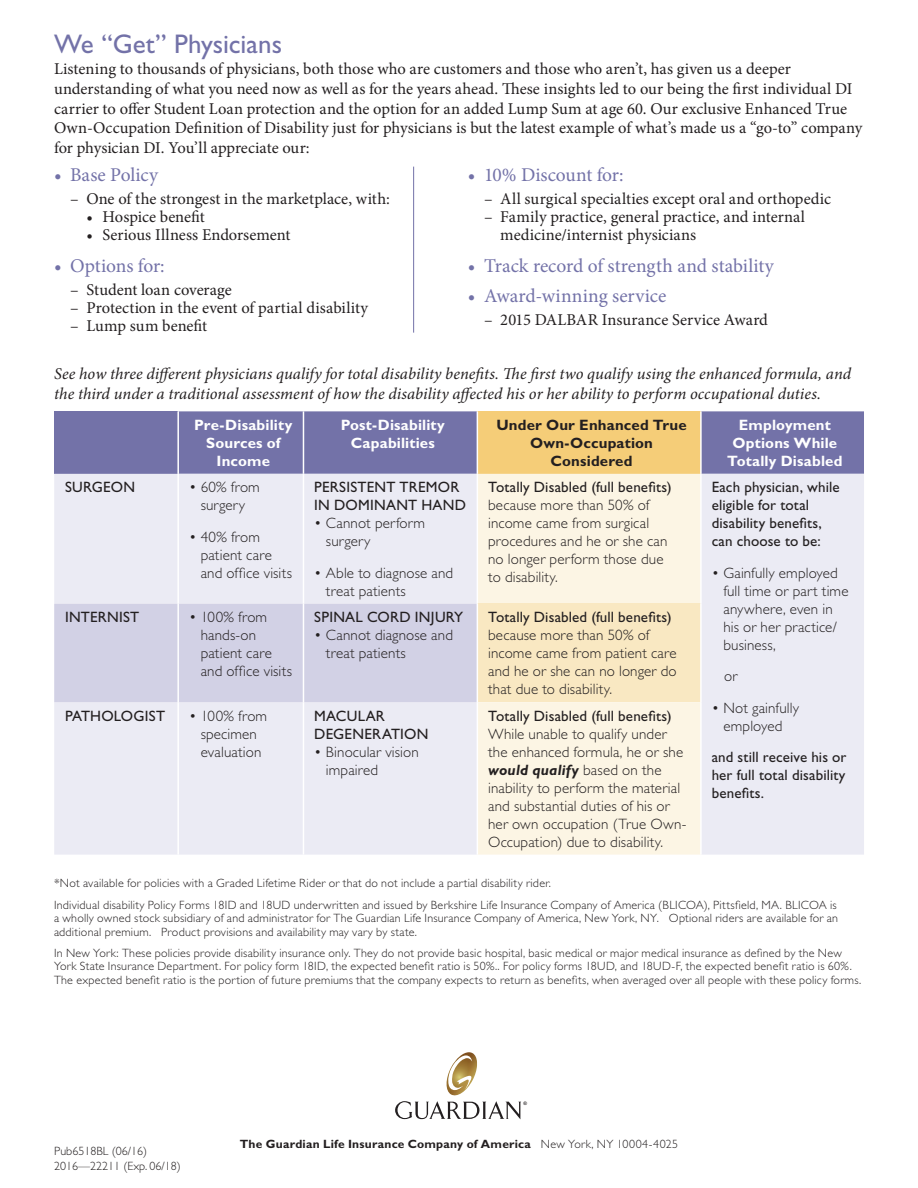
<style>
.page{position:relative;width:918px;height:1188px;background:#fff}
.page>*{position:absolute;margin:0;border:0;box-sizing:border-box;transform-origin:0 0}
.Subhead-B{font:27px "Gill Sans Std";color:#7372a8}
.Body{font:19.5px "Minion Pro";color:#7372a8}
.Body-2{font:16.5px/19.8px "Minion Pro";color:#231f20}
.Body-3{font:italic 16.5px/19.8px "Minion Pro";color:#231f20}
.regular_body_copy{font:300 15px/18px "Gill Sans Std";letter-spacing:.01em;color:#231f20}
.regular_body_copy-2{font:15px/18px "Gill Sans Std";letter-spacing:.01em;color:#231f20}
.regular_body_copy-3{font:700 15px/18px "Gill Sans Std";letter-spacing:.01em;color:#fff;text-align:center}
.regular_body_copy-4{font:700 15px/18px "Gill Sans Std";letter-spacing:.01em;color:#231f20;text-align:center}
.footnotes{font:300 12px/13.5px "Gill Sans Std";letter-spacing:.02em;color:#231f20;text-align:justify}
._20__I17-Guardian_Ad{font:700 12px "Gill Sans Std";letter-spacing:.02em;color:#231f20}
.footnotes-2{font:300 12px "Gill Sans Std";color:#231f20}
.t1{font:700 4.8px "Gill Sans";color:#231f20}
.s1{font-weight:400}
.s2{font-weight:700;font-style:italic}
.s3{font-weight:300}
</style>
<div class="page">
<div style="left:54px;top:411px;width:124px;height:63px;background:#7372a8"></div>
<div style="left:179px;top:411px;width:685px;height:63px;background:#7372a8"></div>
<div style="left:477px;top:411px;width:224px;height:63px;background:#f5cd78"></div>
<div style="left:54px;top:474px;width:810px;height:381px;background:#ebebf4"></div>
<div style="left:478px;top:474px;width:222px;height:381px;background:#fcf5e4"></div>
<div style="left:54px;top:604px;width:423px;height:98px;background:#d2d1e5"></div>
<div style="left:477px;top:604px;width:224px;height:98px;background:#f9e8c2"></div>
<hr style="left:177px;top:474px;width:2px;height:130px;background:#fff">
<hr style="left:177px;top:604px;width:2px;height:98px;background:#fff">
<hr style="left:177px;top:702px;width:2px;height:153px;background:#fff">
<hr style="left:303px;top:474px;width:1px;height:130px;background:#fff">
<hr style="left:303px;top:604px;width:1px;height:98px;background:#fff">
<hr style="left:303px;top:702px;width:1px;height:153px;background:#fff">
<hr style="left:477px;top:474px;width:1px;height:130px;background:#fff">
<hr style="left:477px;top:604px;width:1px;height:98px;background:#fff">
<hr style="left:477px;top:702px;width:1px;height:153px;background:#fff">
<hr style="left:700px;top:474px;width:2px;height:130px;background:#fff">
<hr style="left:700px;top:604px;width:2px;height:98px;background:#fff">
<hr style="left:700px;top:702px;width:2px;height:153px;background:#fff">
<hr style="left:177px;top:411px;width:2px;height:63px;background:#fff">
<hr style="left:303px;top:411px;width:1px;height:63px;background:#fff">
<hr style="left:477px;top:411px;width:1px;height:63px;background:#fff">
<hr style="left:700px;top:411px;width:2px;height:63px;background:#fff">
<img style="left:446px;top:1052px;width:31px;height:43px">
<svg style="left:447px;top:1055px;width:25px;height:35px"></svg>
<svg style="left:395px;top:1101px;width:126px;height:18px"></svg>
<hr style="left:413px;top:167px;width:1px;height:166px;background:#7372a8">
<p class="Subhead-B" style="left:54px;top:28px;width:229px">We “Get” Physicians</p>
<p class="Body-2" style="left:54px;top:59px;width:810px">Listening to thousands of physicians, both those who are customers and those who aren’t, has given us a deeper understanding of what you need now as well as for the years ahead. These insights led to our being the first individual DI carrier to offer Student Loan protection and the option for an added Lump Sum at age 60. Our exclusive Enhanced True Own-Occupation Definition of Disability just for physicians is but the latest example of what’s made us a “go-to” company for physician DI. You’ll appreciate our:</p>
<p class="Body" style="left:54px;top:162px;width:106px">• Base Policy</p>
<p class="Body-2" style="left:70px;top:189px;width:321px">– One of the strongest in the marketplace, with:</p>
<p class="Body-2" style="left:86px;top:207px;width:120px">• Hospice benefit</p>
<p class="Body-2" style="left:86px;top:225px;width:206px">• Serious Illness Endorsement</p>
<p class="Body" style="left:54px;top:252px;width:112px">• Options for:</p>
<p class="Body-2" style="left:70px;top:280px;width:163px">– Student loan coverage</p>
<p class="Body-2" style="left:70px;top:298px;width:299px">– Protection in the event of partial disability</p>
<p class="Body-2" style="left:70px;top:316px;width:139px">– Lump sum benefit</p>
<p class="Body" style="left:468px;top:162px;width:157px">• 10% Discount for:</p>
<p class="Body-2" style="left:484px;top:189px;width:348px">– All surgical specialties except oral and orthopedic</p>
<p class="Body-2" style="left:500px;top:208px;width:306px;line-height:18px;text-indent:-16px">– Family practice, general practice, and internal medicine/internist physicians</p>
<p class="Body" style="left:468px;top:252px;width:308px">• Track record of strength and stability</p>
<p class="Body" style="left:468px;top:283px;width:200px">• Award-winning service</p>
<p class="Body-2" style="left:484px;top:310px;width:285px">– 2015 DALBAR Insurance Service Award</p>
<p class="Body-3" style="left:54px;top:364px;width:799px">See how three different physicians qualify for total disability benefits. The first two qualify using the enhanced formula, and the third under a traditional assessment of how the disability affected his or her ability to perform occupational duties.</p>
<p class="regular_body_copy-3" style="left:194px;top:416px;width:100px">Pre-Disability<br>Sources of<br>Income</p>
<p class="regular_body_copy-3" style="left:341px;top:416px;width:106px">Post-Disability<br>Capabilities</p>
<p class="regular_body_copy-4" style="left:496px;top:416px;width:192px">Under Our Enhanced True<br>Own-Occupation<br>Considered</p>
<p class="regular_body_copy-3" style="left:727px;top:416px;width:117px">Employment<br>Options While<br>Totally Disabled</p>
<p class="regular_body_copy-2" style="left:65px;top:478px;width:72px">SURGEON</p>
<p class="regular_body_copy" style="left:189px;top:478px;width:72px;text-align:center">• 60% from surgery</p>
<p class="regular_body_copy" style="left:201px;top:528px;width:93px;text-indent:-12px">• 40% from patient care and office visits</p>
<p class="regular_body_copy" style="left:488px;top:478px;width:185px"><span class="s1">Totally Disabled (full benefits) </span>because more than 50% of income came from surgical procedures and he or she can no longer perform those due to disability.</p>
<p class="regular_body_copy-2" style="left:712px;top:478px;width:129px">Each physician, while eligible for total disability benefits, can choose to be:</p>
<p class="regular_body_copy-2" style="left:314px;top:478px;width:153px">PERSISTENT TREMOR<br>IN DOMINANT HAND</p>
<p class="regular_body_copy" style="left:326px;top:514px;width:101px;text-indent:-12px">• Cannot perform surgery</p>
<p class="regular_body_copy" style="left:326px;top:564px;width:129px;text-indent:-12px">• Able to diagnose and treat patients</p>
<p class="regular_body_copy" style="left:723px;top:564px;width:127px;text-indent:-12px">• Gainfully employed full time or part time anywhere, even in his or her practice/ business,</p>
<p class="regular_body_copy" style="left:724px;top:667px;width:15px">or</p>
<p class="regular_body_copy" style="left:712px;top:699px;width:89px;text-align:center">• Not gainfully employed</p>
<p class="regular_body_copy-2" style="left:712px;top:748px;width:136px;text-align:justify">and still receive his or her full total disability benefits.</p>
<p class="regular_body_copy" style="left:488px;top:608px;width:190px"><span class="s1">Totally Disabled (full benefits) </span>because more than 50% of income came from patient care and he or she can no longer do that due to disability.</p>
<p class="regular_body_copy-2" style="left:65px;top:608px;width:76px">INTERNIST</p>
<p class="regular_body_copy" style="left:201px;top:608px;width:93px;text-indent:-12px">• 100% from hands-on patient care and office visits</p>
<p class="regular_body_copy-2" style="left:314px;top:608px;width:151px">SPINAL CORD INJURY</p>
<p class="regular_body_copy" style="left:326px;top:626px;width:129px;text-indent:-12px">• Cannot diagnose and treat patients</p>
<p class="regular_body_copy" style="left:488px;top:707px;width:200px"><span class="s1">Totally Disabled (full benefits)<br></span>While unable to qualify under the enhanced formula, he or she <span class="s2">would qualify</span> based on the inability to perform the material and substantial duties of his or her own occupation (True Own-<br>Occupation) due to disability.</p>
<p class="regular_body_copy-2" style="left:65px;top:707px;width:102px">PATHOLOGIST</p>
<p class="regular_body_copy" style="left:189px;top:707px;width:80px;text-align:center">• 100% from specimen evaluation</p>
<p class="regular_body_copy-2" style="left:314px;top:707px;width:116px">MACULAR<br>DEGENERATION</p>
<p class="regular_body_copy" style="left:326px;top:743px;width:94px;text-indent:-12px">• Binocular vision impaired</p>
<p class="footnotes" style="left:54px;top:877px;width:498px">*Not available for policies with a Graded Lifetime Rider or that do not include a partial disability rider.</p>
<p class="footnotes" style="left:54px;top:898px;width:786px">Individual disability Policy Forms 18ID and 18UD underwritten and issued by Berkshire Life Insurance Company of America (BLICOA), Pittsfield, MA. BLICOA is a wholly owned stock subsidiary of and administrator for The Guardian Life Insurance Company of America, New York, NY. Optional riders are available for an additional premium. Product provisions and availability may vary by state.</p>
<p class="footnotes" style="left:54px;top:946px;width:809px;text-align:left">In New York: These policies provide disability insurance only. They do not provide basic hospital, basic medical or major medical insurance as defined by the New<br>York State Insurance Department. For policy form 18ID, the expected benefit ratio is 50%.. For policy forms 18UD, and 18UD-F, the expected benefit ratio is 60%.<br>The expected benefit ratio is the portion of future premiums that the company expects to return as benefits, when averaged over all people with these policy forms.</p>
<p class="footnotes-2" style="left:54px;top:1145px;width:94px">Pub6518BL (06/16)</p>
<p class="footnotes-2" style="left:54px;top:1159px;width:128px">2016—22211 (Exp. 06/18)</p>
<p class="t1" style="left:524px;top:1101px;width:5px">®</p>
<p class="_20__I17-Guardian_Ad" style="left:240px;top:1136px;width:440px">The Guardian Life Insurance Company of America <span class="s3">New York, NY 10004-4025</span></p>
</div>
